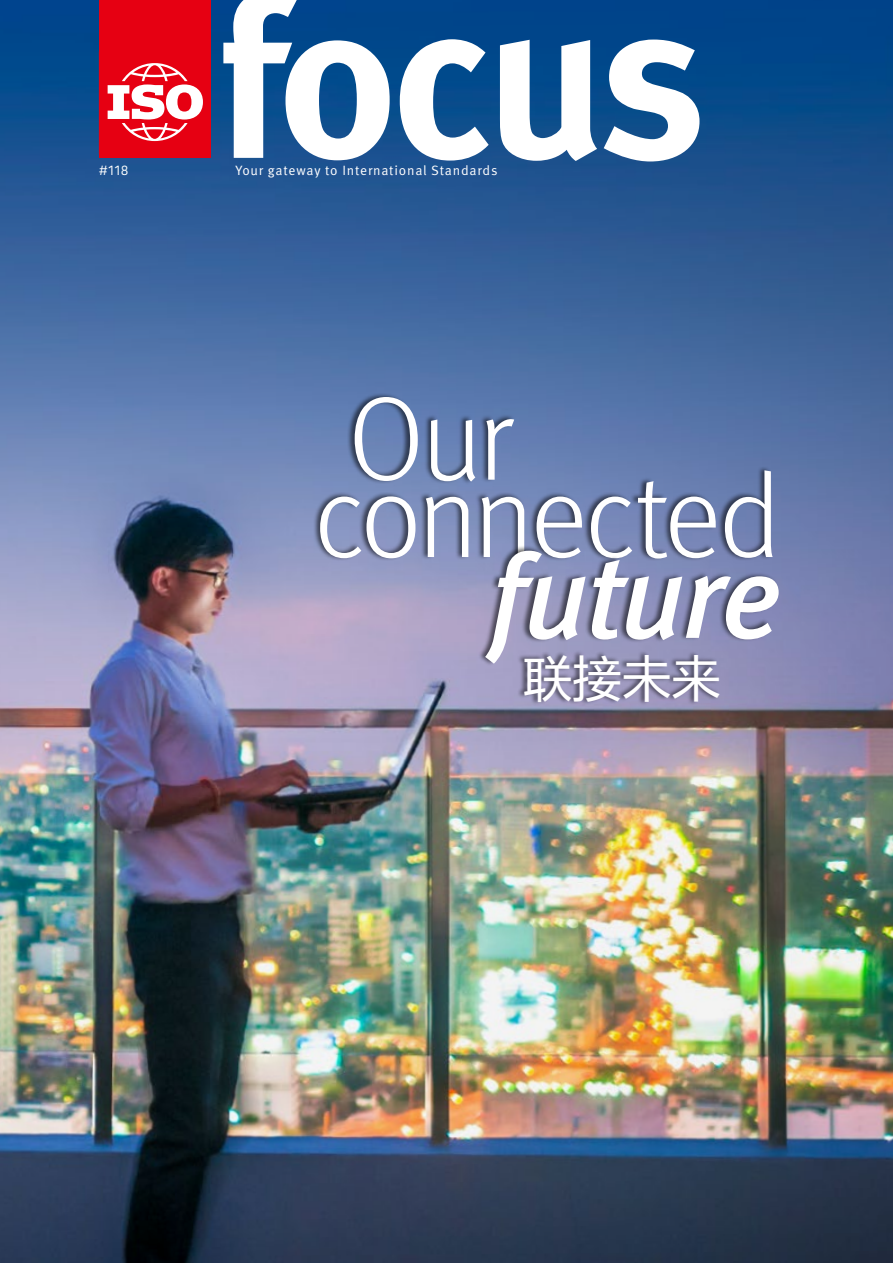
<style>
.page{position:relative;width:893px;height:1263px;background:#fff}
.page>*{position:absolute;margin:0;border:0;box-sizing:border-box;transform-origin:0 0}
.t1{font:700 225px "Meta Pro";letter-spacing:-.045em;color:#fff}
.t2{font:300 118.8px "Meta Pro";letter-spacing:-.04em;color:#fff}
.t3{font:italic 500 118.8px "Meta Pro";letter-spacing:-.03em;color:#fff}
.t4{font:49.5px "FZLTHK GBK1 0";color:#fff}
.t5{font:13.5px "Meta Pro Norm";letter-spacing:.06em;color:#fff}
.t6{font:13.5px "Kohinoor Bangla";color:#fff}
</style>
<div class="page">
<img style="left:0;top:0;width:893px;height:1263px">
<div style="left:313px;top:466px;width:459px;height:96px;background:#000;opacity:.56"></div>
<div style="left:478px;top:544px;width:300px;height:122px;background:#000;opacity:.56"></div>
<div style="left:347px;top:393px;width:167px;height:91px;background:#000;opacity:.56"></div>
<div style="left:517px;top:650px;width:202px;height:55px;background:#000;opacity:.56"></div>
<div style="left:99px;top:0;width:111px;height:158px;background:#e60012"></div>
<svg style="left:107px;top:63px;width:96px;height:79px"></svg>
<p class="t6" style="left:99px;top:160px;width:31px">#118</p>
<h1 class="t1" style="left:217px;top:-96px;width:492px">focus</h1>
<p class="t5" style="left:235px;top:160px;width:264px">Your gateway to International Standards</p>
<h2 class="t2" style="left:348px;top:353px;width:167px">Our</h2>
<h2 class="t2" style="left:313px;top:430px;width:469px">connected</h2>
<h2 class="t3" style="left:488px;top:505px;width:294px">future</h2>
<h3 class="t4" style="left:523px;top:652px;width:199px">联接未来</h3>
</div>
